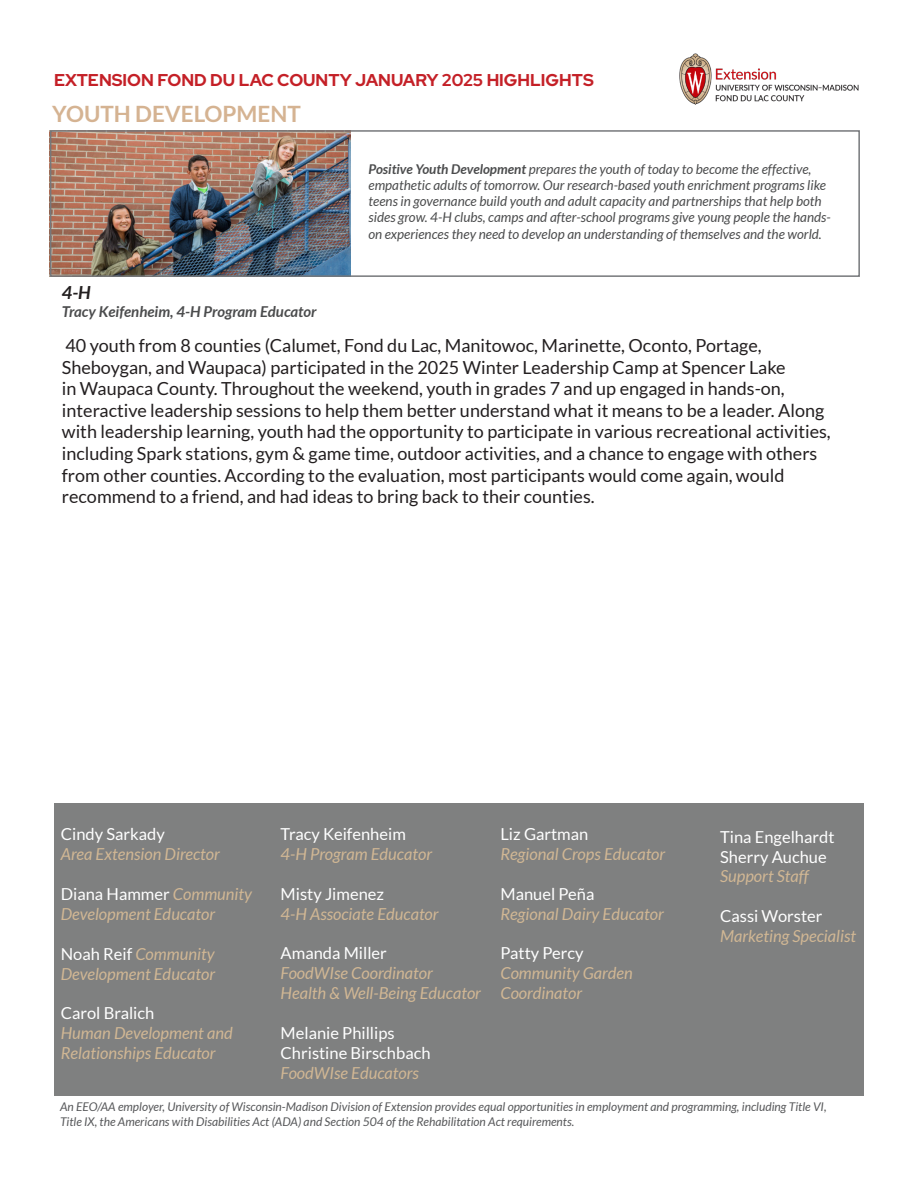
<style>
.page{position:relative;width:918px;height:1188px;background:#fff}
.page>*{position:absolute;margin:0;border:0;box-sizing:border-box;transform-origin:0 0}
.t1{font:700 22.5px "Lato";color:#d5b392}
.t2{font:18px/21.6px "Lato";color:#231f20}
.t3{font:italic 700 18px "Lato";color:#231f20}
.t4{font:700 17.1px "Red Hat Display";color:#c42027}
.t5{font:italic 16.5px/19.8px "Lato";color:#d1b794}
.t6{font:16.5px/19.8px "Lato";color:#fff}
.t7{font:italic 700 15px "Lato";color:#4b4c4d}
.t8{font:italic 13.5px/16.2px "Lato";color:#4b4c4d}
.t9{font:italic 12px/14.4px "Lato";color:#57585a}
.s1{font-weight:700}
.s2{font-style:normal;color:#fff}
.s3{font-style:italic;color:#d1b794}
</style>
<div class="page">
<img style="left:53px;top:133px;width:297px;height:141px">
<div style="left:50px;top:130px;width:810px;height:147px;border:2px solid #76787b"></div>
<img style="left:680px;top:54px;width:179px;height:51px">
<div style="left:54px;top:804px;width:809px;height:292px;background:#7f8080"></div>
<p class="t4" style="left:54px;top:69px;width:541px">EXTENSION FOND DU LAC COUNTY JANUARY 2025 HIGHLIGHTS</p>
<p class="t1" style="left:52px;top:101px;width:250px">YOUTH DEVELOPMENT</p>
<p class="t8" style="left:369px;top:161px;width:464px"><span class="s1">Positive Youth Development</span> prepares the youth of today to become the effective, empathetic adults of tomorrow. Our research-based youth enrichment programs like teens in governance build youth and adult capacity and partnerships that help both sides grow. 4-H clubs, camps and after-school programs give young people the hands&shy;on experiences they need to develop an understanding of themselves and the world.</p>
<p class="t3" style="left:62px;top:282px;width:30px">4-H</p>
<p class="t7" style="left:62px;top:303px;width:256px">Tracy Keifenheim, 4-H Program Educator</p>
<p class="t2" style="left:62px;top:334px;width:770px">40 youth from 8 counties (Calumet, Fond du Lac, Manitowoc, Marinette, Oconto, Portage, Sheboygan, and Waupaca) participated in the 2025 Winter Leadership Camp at Spencer Lake<br>in Waupaca County. Throughout the weekend, youth in grades 7 and up engaged in hands-on, interactive leadership sessions to help them better understand what it means to be a leader. Along with leadership learning, youth had the opportunity to participate in various recreational activities, including Spark stations, gym &amp; game time, outdoor activities, and a chance to engage with others from other counties. According to the evaluation, most participants would come again, would recommend to a friend, and had ideas to bring back to their counties.</p>
<p class="t5" style="left:61px;top:825px;width:161px"><span class="s2">Cindy Sarkady<br></span>Area Extension Director</p>
<p class="t5" style="left:61px;top:884px;width:193px"><span class="s2">Diana Hammer</span> Community<br>Development Educator</p>
<p class="t5" style="left:61px;top:944px;width:156px"><span class="s2">Noah Reif</span> Community<br>Development Educator</p>
<p class="t5" style="left:61px;top:1004px;width:174px"><span class="s2">Carol Bralich<br></span>Human Development and<br>Relationships Educator</p>
<p class="t5" style="left:281px;top:825px;width:153px"><span class="s2">Tracy Keifenheim<br></span>4-H Program Educator</p>
<p class="t5" style="left:281px;top:884px;width:160px"><span class="s2">Misty Jimenez<br></span>4-H Associate Educator</p>
<p class="t5" style="left:281px;top:944px;width:202px"><span class="s2">Amanda Miller<br></span>FoodWIse Coordinator<br>Health &amp; Well-Being Educator</p>
<p class="t6" style="left:281px;top:1023px;width:151px">Melanie Phillips<br>Christine Birschbach<br><span class="s3">FoodWIse Educators</span></p>
<p class="t5" style="left:500px;top:825px;width:166px"><span class="s2">Liz Gartman<br></span>Regional Crops Educator</p>
<p class="t5" style="left:500px;top:884px;width:165px"><span class="s2">Manuel Peña<br></span>Regional Dairy Educator</p>
<p class="t5" style="left:500px;top:944px;width:134px"><span class="s2">Patty Percy<br></span>Community Garden<br>Coordinator</p>
<p class="t6" style="left:720px;top:827px;width:116px">Tina Engelhardt</p>
<p class="t6" style="left:720px;top:847px;width:108px">Sherry Auchue</p>
<p class="t5" style="left:720px;top:867px;width:90px">Support Staff</p>
<p class="t6" style="left:720px;top:906px;width:104px">Cassi Worster</p>
<p class="t5" style="left:720px;top:926px;width:138px">Marketing Specialist</p>
<p class="t9" style="left:60px;top:1100px;width:768px">An EEO/AA employer, University of Wisconsin-Madison Division of Extension provides equal opportunities in employment and programming, including Title VI,<br>Title IX, the Americans with Disabilities Act (ADA) and Section 504 of the Rehabilitation Act requirements.</p>
</div>
